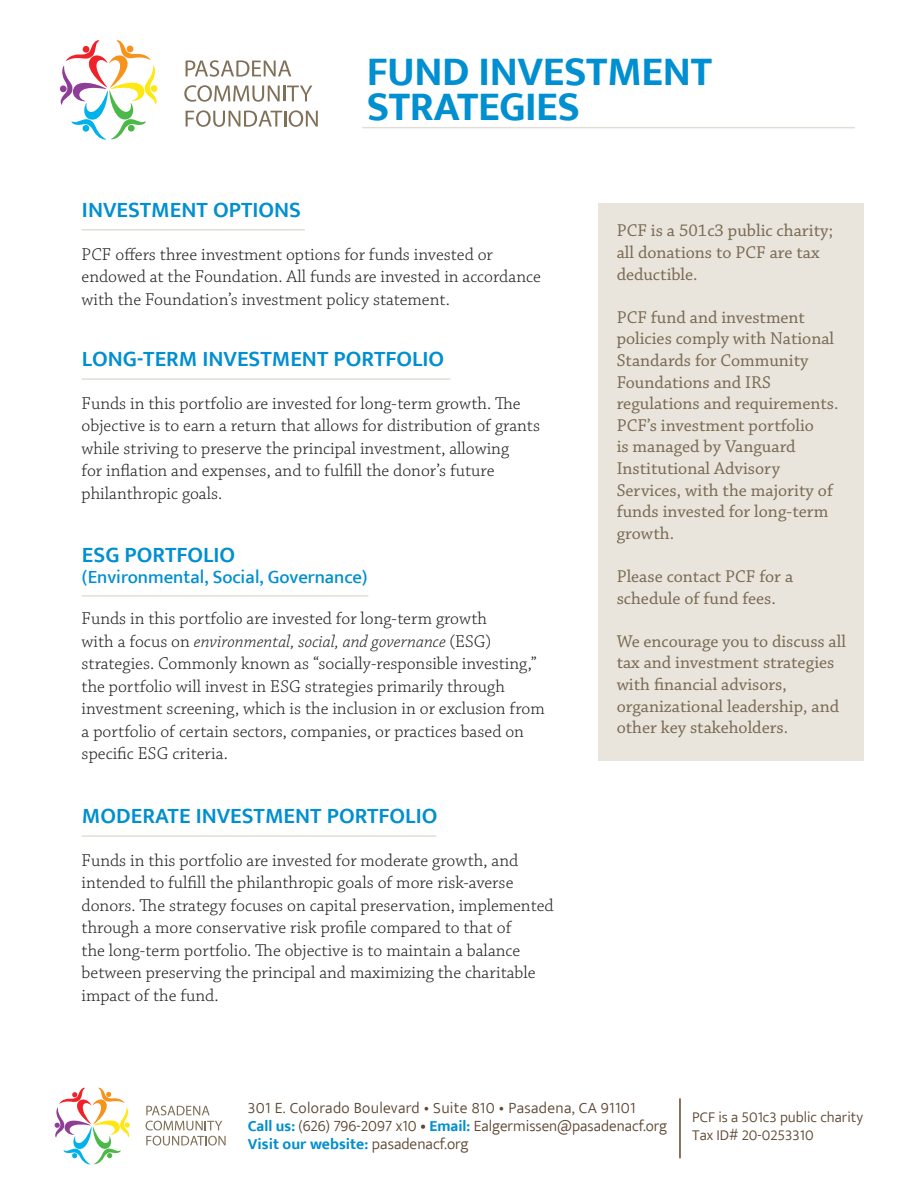
<style>
.page{position:relative;width:918px;height:1188px;background:#fff}
.page>*{position:absolute;margin:0;border:0;box-sizing:border-box;transform-origin:0 0}
.t1{font:700 42px/34.5px "Ek Mukta";letter-spacing:-.01em;color:#008fd0}
.t2{font:600 22.5px "Ek Mukta";color:#008fd0}
.t3{font:500 18.75px "Ek Mukta";color:#008fd0}
.t4{font:300 18px/22.5px "Chaparral Pro";color:#231f20}
.t5{font:18px/21.6px "Chaparral Pro";color:#786952}
.t6{font:300 15.75px/18px "Ek Mukta";letter-spacing:.01em;color:#5d4731}
.t7{font:300 15px/18px "Ek Mukta";color:#5d4731}
.s1{font-style:italic}
.s2{font-weight:700;color:#008fd0}
.s3{font-weight:700}
</style>
<div class="page">
<svg style="left:55px;top:1088px;width:75px;height:76px"></svg>
<svg style="left:186px;top:60px;width:105px;height:17px"></svg>
<svg style="left:184px;top:85px;width:128px;height:17px"></svg>
<svg style="left:186px;top:110px;width:132px;height:17px"></svg>
<svg style="left:59px;top:40px;width:99px;height:100px"></svg>
<hr style="left:362px;top:127px;width:493px;height:1px;background:#e3ddd6">
<hr style="left:82px;top:229px;width:223px;height:2px;background:#e3ddd6">
<hr style="left:82px;top:378px;width:368px;height:2px;background:#e3ddd6">
<hr style="left:82px;top:835px;width:354px;height:2px;background:#e3ddd6">
<hr style="left:82px;top:595px;width:286px;height:2px;background:#e3ddd6">
<hr style="left:679px;top:1098px;width:2px;height:60px;background:#5d4731">
<div style="left:598px;top:203px;width:266px;height:558px;background:#e9e4dc"></div>
<svg style="left:146px;top:1106px;width:64px;height:9px"></svg>
<svg style="left:146px;top:1121px;width:76px;height:9px"></svg>
<svg style="left:146px;top:1136px;width:80px;height:10px"></svg>
<p class="t2" style="left:82px;top:196px;width:221px">INVESTMENT OPTIONS</p>
<h1 class="t1" style="left:367px;top:53px;width:347px">FUND INVESTMENT<br>STRATEGIES</h1>
<p class="t4" style="left:82px;top:243px;width:461px">PCF offers three investment options for funds invested or endowed at the Foundation. All funds are invested in accordance with the Foundation’s investment policy statement.</p>
<p class="t2" style="left:82px;top:345px;width:364px">LONG-TERM INVESTMENT PORTFOLIO</p>
<p class="t4" style="left:82px;top:393px;width:460px">Funds in this portfolio are invested for long-term growth. The objective is to earn a return that allows for distribution of grants while striving to preserve the principal investment, allowing<br>for inflation and expenses, and to fulfill the donor’s future philanthropic goals.</p>
<p class="t2" style="left:82px;top:541px;width:155px">ESG PORTFOLIO</p>
<p class="t3" style="left:82px;top:565px;width:287px">(Environmental, Social, Governance)</p>
<p class="t4" style="left:82px;top:608px;width:465px">Funds in this portfolio are invested for long-term growth<br>with a focus on <span class="s1">environmental, social, and governance</span> (ESG) strategies. Commonly known as “socially-responsible investing,” the portfolio will invest in ESG strategies primarily through investment screening, which is the inclusion in or exclusion from a portfolio of certain sectors, companies, or practices based on specific ESG criteria.</p>
<p class="t2" style="left:82px;top:802px;width:357px">MODERATE INVESTMENT PORTFOLIO</p>
<p class="t4" style="left:82px;top:850px;width:474px">Funds in this portfolio are invested for moderate growth, and intended to fulfill the philanthropic goals of more risk-averse donors. The strategy focuses on capital preservation, implemented through a more conservative risk profile compared to that of<br>the long-term portfolio. The objective is to maintain a balance between preserving the principal and maximizing the charitable impact of the fund.</p>
<p class="t5" style="left:617px;top:221px;width:218px">PCF is a 501c3 public charity; all donations to PCF are tax deductible.</p>
<p class="t5" style="left:617px;top:307px;width:223px">PCF fund and investment policies comply with National<br>Standards for Community<br>Foundations and IRS regulations and requirements.<br>PCF’s investment portfolio<br>is managed by Vanguard<br>Institutional Advisory<br>Services, with the majority of funds invested for long-term growth.</p>
<p class="t5" style="left:617px;top:566px;width:178px">Please contact PCF for a schedule of fund fees.</p>
<p class="t5" style="left:617px;top:631px;width:231px">We encourage you to discuss all tax and investment strategies with financial advisors, organizational leadership, and other key stakeholders.</p>
<p class="t6" style="left:248px;top:1099px;width:421px">301 E. Colorado Boulevard • Suite 810 • Pasadena, CA 91101<br><span class="s2">Call us:</span> (626) 796-2097 x10 <span class="s3">•</span> <span class="s2">Email:</span> Ealgermissen@pasadenacf.org<br><span class="s2">Visit our website:</span> pasadenacf.org</p>
<p class="t7" style="left:692px;top:1108px;width:172px">PCF is a 501c3 public charity<br>Tax ID# 20-0253310</p>
</div>
